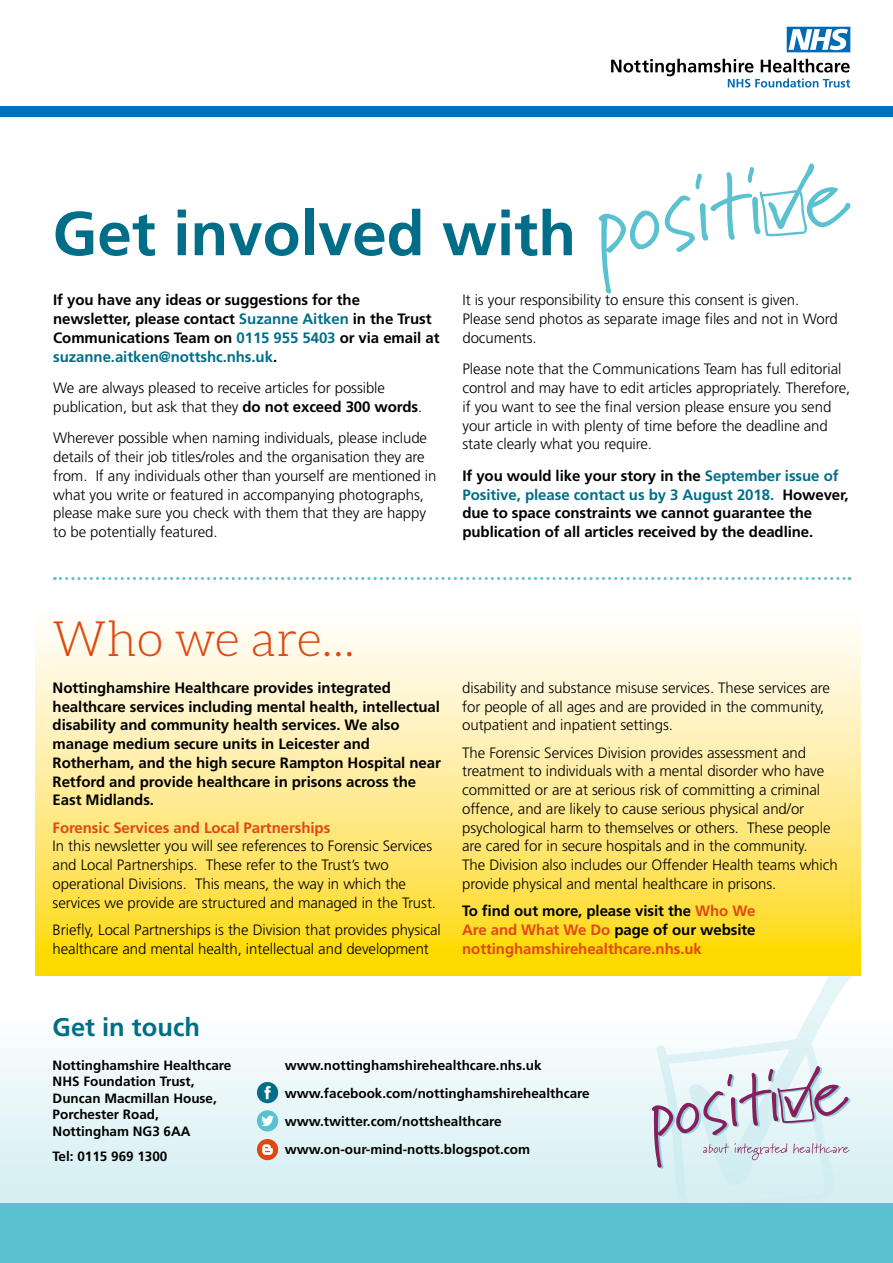
<style>
.page{position:relative;width:893px;height:1263px;background:#fff}
.page>*{position:absolute;margin:0;border:0;box-sizing:border-box;transform-origin:0 0}
.t1{font:700 61.95px "Frutiger";color:#006e89}
.t2{font:300 48.9px "Aleo";color:#e04812}
.t3{font:700 25.5px "Frutiger";color:#006e89}
.t4{font:300 15px/18.8px "Frutiger";letter-spacing:-.005em;color:#000}
.t5{font:700 15px/18.8px "Frutiger";letter-spacing:-.005em;color:#000}
.t6{font:700 15px/18.8px "Frutiger";letter-spacing:-.005em;color:#e04812;text-align:justify}
.t7{font:700 13.5px/16.5px "Frutiger";color:#000}
.s1{color:#006e89}
.s2{font-weight:700}
.s3{color:#000}
</style>
<div class="page">
<div style="left:0;top:1004px;width:893px;height:199px;background:linear-gradient(to bottom,#fff,#d3eef2)"></div>
<svg style="left:686px;top:975px;width:181px;height:214px"></svg>
<svg style="left:35px;top:629px;width:826px;height:346px;background:#feea87"></svg>
<div style="left:0;top:106px;width:893px;height:11px;background:#0072bb"></div>
<div style="left:0;top:1203px;width:893px;height:60px;background:#5ac1d0"></div>
<svg style="left:599px;top:163px;width:252px;height:131px"></svg>
<div style="left:257px;top:1110px;width:21px;height:21px;background:#5ac1d0;border-radius:50%"></div>
<svg style="left:261px;top:1115px;width:13px;height:11px"></svg>
<div style="left:257px;top:1082px;width:21px;height:21px;background:#006e89;border-radius:50%"></div>
<svg style="left:264px;top:1086px;width:7px;height:13px"></svg>
<div style="left:257px;top:1139px;width:21px;height:21px;background:#e04812;border-radius:50%"></div>
<svg style="left:262px;top:1144px;width:11px;height:11px"></svg>
<svg style="left:54px;top:577px;width:796px;height:3px"></svg>
<svg style="left:611px;top:59px;width:239px;height:29px"></svg>
<svg style="left:787px;top:27px;width:63px;height:25px"></svg>
<svg style="left:652px;top:1034px;width:199px;height:169px"></svg>
<h1 class="t1" style="left:53px;top:197px;width:525px">Get involved with</h1>
<p class="t5" style="left:53px;top:290px;width:388px">If you have any ideas or suggestions for the newsletter, please contact <span class="s1">Suzanne Aitken</span> in the Trust Communications Team on <span class="s1">0115 955 5403</span> or via email at <span class="s1">suzanne.aitken@nottshc.nhs.uk</span>.</p>
<p class="t4" style="left:53px;top:378px;width:371px">We are always pleased to receive articles for possible publication, but ask that they <span class="s2">do not exceed 300 words</span>.</p>
<p class="t4" style="left:53px;top:429px;width:385px">Wherever possible when naming individuals, please include details of their job titles/roles and the organisation they are from. If any individuals other than yourself are mentioned in what you write or featured in accompanying photographs, please make sure you check with them that they are happy to be potentially featured.</p>
<p class="t4" style="left:462px;top:291px;width:377px">It is your responsibility to ensure this consent is given.<br>Please send photos as separate image files and not in Word documents.</p>
<p class="t4" style="left:462px;top:360px;width:389px">Please note that the Communications Team has full editorial control and may have to edit articles appropriately. Therefore, if you want to see the final version please ensure you send your article in with plenty of time before the deadline and state clearly what you require.</p>
<p class="t5" style="left:462px;top:466px;width:388px">If you would like your story in the <span class="s1">September issue of Positive, please contact us by 3 August 2018.</span> However, due to space constraints we cannot guarantee the publication of all articles received by the deadline.</p>
<h2 class="t2" style="left:53px;top:612px;width:304px">Who we are...</h2>
<p class="t5" style="left:53px;top:678px;width:390px">Nottinghamshire Healthcare provides integrated healthcare services including mental health, intellectual disability and community health services. We also manage medium secure units in Leicester and Rotherham, and the high secure Rampton Hospital near Retford and provide healthcare in prisons across the East Midlands.</p>
<p class="t6" style="left:53px;top:818px;width:279px">Forensic Services and Local Partnerships</p>
<p class="t4" style="left:53px;top:837px;width:385px">In this newsletter you will see references to Forensic Services and Local Partnerships. These refer to the Trust’s two operational Divisions. This means, the way in which the services we provide are structured and managed in the Trust.</p>
<p class="t4" style="left:53px;top:920px;width:390px">Briefly, Local Partnerships is the Division that provides physical healthcare and mental health, intellectual and development</p>
<p class="t4" style="left:462px;top:678px;width:369px">disability and substance misuse services. These services are for people of all ages and are provided in the community, outpatient and inpatient settings.</p>
<p class="t4" style="left:462px;top:743px;width:377px">The Forensic Services Division provides assessment and treatment to individuals with a mental disorder who have committed or are at serious risk of committing a criminal offence, and are likely to cause serious physical and/or psychological harm to themselves or others. These people are cared for in secure hospitals and in the community.<br>The Division also includes our Offender Health teams which provide physical and mental healthcare in prisons.</p>
<p class="t6" style="left:462px;top:901px;width:295px"><span class="s3">To find out more, please visit the</span> Who We Are and What We Do <span class="s3">page of our website </span>nottinghamshirehealthcare.nhs.uk</p>
<h3 class="t3" style="left:53px;top:1012px;width:149px">Get in touch</h3>
<p class="t7" style="left:53px;top:1057px;width:180px">Nottinghamshire Healthcare<br>NHS Foundation Trust,<br>Duncan Macmillan House,<br>Porchester Road,<br>Nottingham NG3 6AA</p>
<p class="t7" style="left:53px;top:1148px;width:116px">Tel: 0115 969 1300</p>
<p class="t7" style="left:285px;top:1051px;width:306px;line-height:28px">www.nottinghamshirehealthcare.nhs.uk www.facebook.com/nottinghamshirehealthcare www.twitter.com/nottshealthcare www.on-our-mind-notts.blogspot.com</p>
</div>
